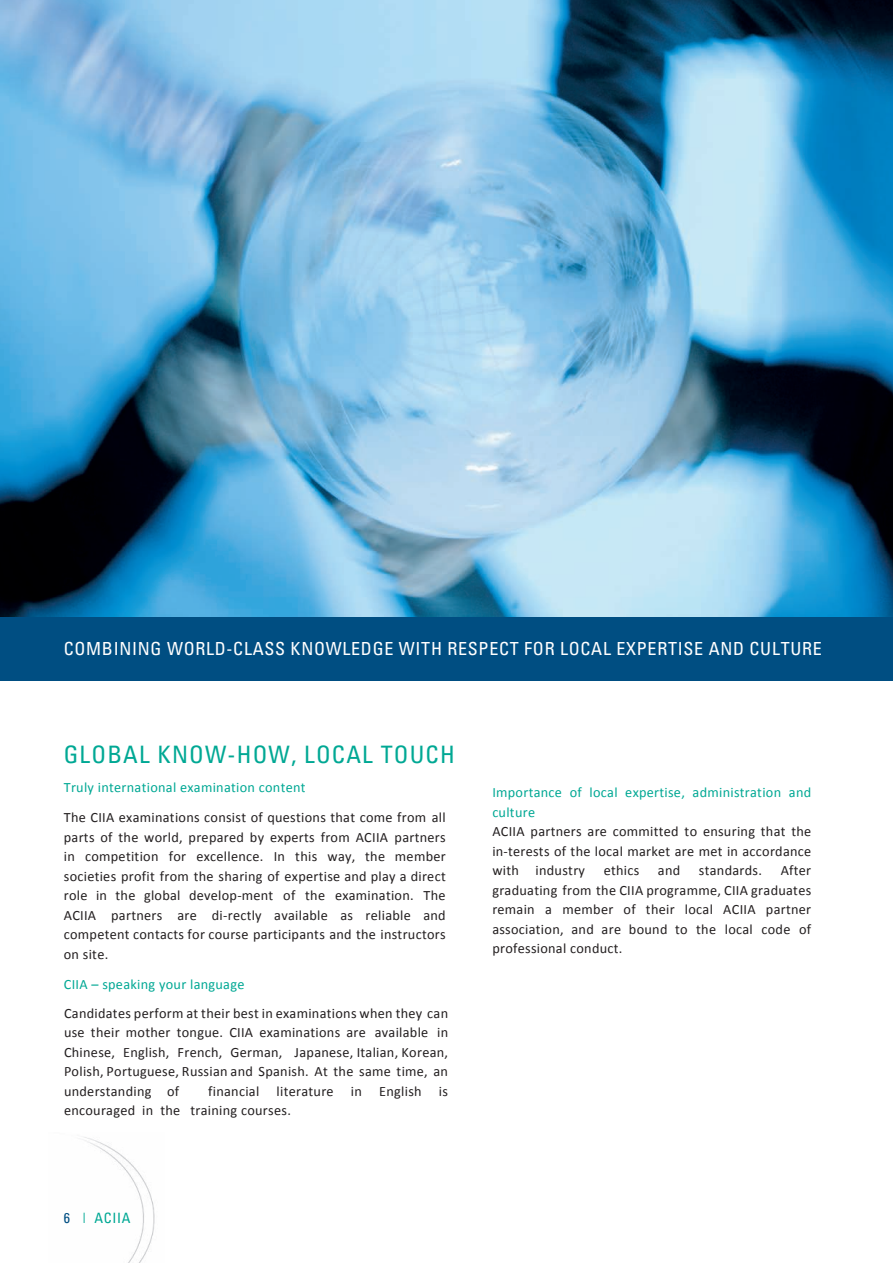
<style>
.page{position:relative;width:893px;height:1263px;background:#fff}
.page>*{position:absolute;margin:0;border:0;box-sizing:border-box;transform-origin:0 0}
.t1{font:condensed 24px "Univers";letter-spacing:.05em;color:#00a894}
.t2{font:condensed 18px "Univers";letter-spacing:.04em;color:#fff}
.t3{font:14.25px/19.5px "Calibri";letter-spacing:.02em;color:#231f20;text-align:justify}
.t4{font:14.25px/19.5px "Calibri";letter-spacing:.02em;color:#00a894}
.t5{font:condensed 14.25px "Univers";letter-spacing:.05em;color:#00a894}
.s1{color:#004e82}
</style>
<div class="page">
<img style="left:84px;top:1137px;width:71px;height:126px">
<img style="left:0;top:0;width:893px;height:617px">
<div style="left:0;top:617px;width:893px;height:63px;background:#004e82"></div>
<p class="t2" style="left:64px;top:637px;width:760px">COMBI NI NG WORLD-CLASS KNOWLEDGE WITH RESPECT FOR LOCAL EXPERTISE AND CULTURE</p>
<h1 class="t1" style="left:64px;top:740px;width:376px">GLOBAL KNOW-H OW, LOCAL TOUCH</h1>
<p class="t4" style="left:64px;top:778px;width:243px">Truly international examination content</p>
<p class="t3" style="left:64px;top:808px;width:383px">The CIIA examinations consist of questions that come from all parts of the world, prepared by experts from ACIIA partners in competition for excellence. In this way, the member societies profit from the sharing of expertise and play a direct role in the global develop-ment of the examination. The ACIIA partners are di-rectly available as reliable and competent contacts for course participants and the instructors on site.</p>
<p class="t4" style="left:64px;top:975px;width:182px">CIIA – speaking your language</p>
<p class="t3" style="left:64px;top:1003px;width:386px">Candidates perform at their best in examinations when they can use their mother tongue. CIIA examinations are available in Chinese, English, French, German, Japanese, Italian, Korean, Polish, Portuguese, Russian and Spanish. At the same time, an understanding of</p>
<p class="t3" style="left:64px;top:1081px;width:386px;text-indent:144px">financial literature in English is encouraged in the training courses.</p>
<p class="t5" style="left:64px;top:1209px;width:68px"><span class="s1">6</span> | ACIIA</p>
<p class="t4" style="left:492px;top:783px;width:320px">Importance of local expertise, administration and culture</p>
<p class="t3" style="left:492px;top:822px;width:320px">ACIIA partners are committed to ensuring that the in-terests of the local market are met in accordance with industry</p>
<p class="t3" style="left:492px;top:861px;width:320px;text-indent:288px">After graduating from the CIIA programme, CIIA graduates remain a member of their local ACIIA partner association, and are bound to the local code of professional conduct.</p>
<p class="t3" style="left:604px;top:861px;width:37px">ethics</p>
<p class="t3" style="left:658px;top:861px;width:24px">and</p>
<p class="t3" style="left:699px;top:861px;width:65px">standards.</p>
</div>
